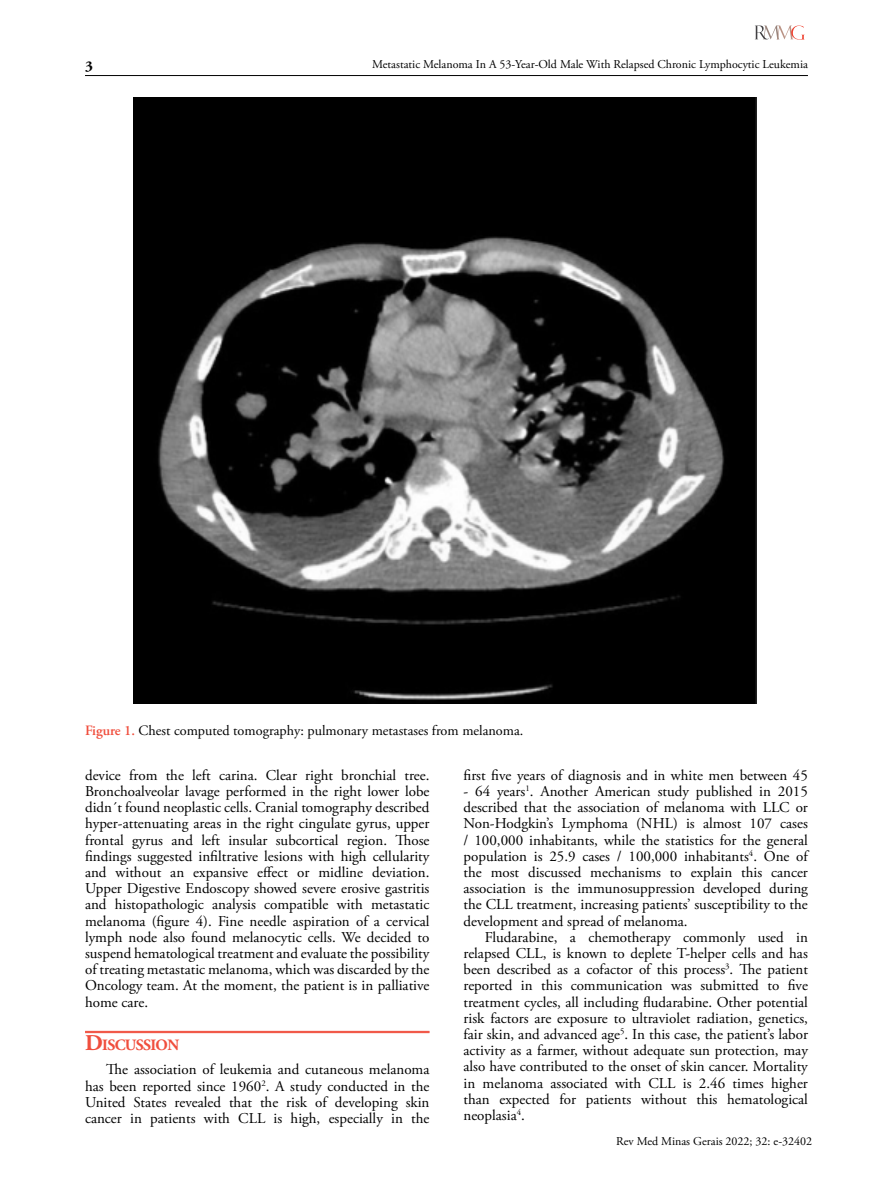
<style>
.page{position:relative;width:893px;height:1191px;background:#fff}
.page>*{position:absolute;margin:0;border:0;box-sizing:border-box;transform-origin:0 0}
.t1{font:700 15.75px "Adobe Garamond Pro";letter-spacing:-.045em;color:#f04e3d}
.t2{font:15px/16.2px "Adobe Garamond Pro";color:#000;text-align:justify}
.t3{font:700 15px "Adobe Garamond Pro";color:#000}
.t4{font:14.25px "Adobe Garamond Pro";color:#000}
.t5{font:12px "Adobe Garamond Pro";color:#000}
.s1{font-weight:600;color:#f04e3d}
.s2{font-size:22.5px}
</style>
<div class="page">
<hr style="left:85px;top:75px;width:723px;height:1px;background:#000">
<svg style="left:755px;top:26px;width:50px;height:14px"></svg>
<hr style="left:85px;top:1031px;width:344px;height:1px;background:#f04e3d">
<hr style="left:85px;top:1032px;width:344px;height:1px;background:#f04e3d">
<img style="left:134px;top:98px;width:623px;height:605px">
<p class="t3" style="left:85px;top:57px;width:9px">3</p>
<p class="t5" style="left:372px;top:57px;width:437px">Metastatic Melanoma In A 53-Year-Old Male With Relapsed Chronic Lymphocytic Leukemia</p>
<p class="t4" style="left:85px;top:722px;width:440px"><span class="s1">Figure 1.</span> Chest computed tomography: pulmonary metastases from melanoma.</p>
<p class="t2" style="left:85px;top:767px;width:346px">device from the left carina. Clear right bronchial tree.<br>Bronchoalveolar lavage performed in the right lower lobe didn´t found neoplastic cells. Cranial tomography described hyper-attenuating areas in the right cingulate gyrus, upper frontal gyrus and left insular subcortical region. Those findings suggested infiltrative lesions with high cellularity and without an expansive effect or midline deviation.<br>Upper Digestive Endoscopy showed severe erosive gastritis and histopathologic analysis compatible with metastatic melanoma (figure 4). Fine needle aspiration of a cervical lymph node also found melanocytic cells. We decided to suspend hematological treatment and evaluate the possibility of treating metastatic melanoma, which was discarded by the Oncology team. At the moment, the patient is in palliative home care.</p>
<p class="t1" style="left:85px;top:1035px;width:96px"><span class="s2">D</span>ISCUSSION</p>
<p class="t2" style="left:85px;top:1062px;width:346px;text-indent:21px">The association of leukemia and cutaneous melanoma has been reported since 1960<sup>2</sup>. A study conducted in the United States revealed that the risk of developing skin cancer in patients with CLL is high, especially in the</p>
<p class="t2" style="left:463px;top:767px;width:346px">first five years of diagnosis and in white men between 45</p>
<p class="t2" style="left:463px;top:783px;width:346px">- 64 years<sup>1</sup>. Another American study published in 2015 described that the association of melanoma with LLC or Non-Hodgkin’s Lymphoma (NHL) is almost 107 cases / 100,000 inhabitants, while the statistics for the general population is 25.9 cases / 100,000 inhabitants<sup>4</sup>. One of the most discussed mechanisms to explain this cancer association is the immunosuppression developed during the CLL treatment, increasing patients’ susceptibility to the development and spread of melanoma.</p>
<p class="t2" style="left:463px;top:929px;width:346px;text-indent:21px">Fludarabine, a chemotherapy commonly used in relapsed CLL, is known to deplete T-helper cells and has been described as a cofactor of this process<sup>3</sup>. The patient reported in this communication was submitted to five treatment cycles, all including fludarabine. Other potential risk factors are exposure to ultraviolet radiation, genetics, fair skin, and advanced age<sup>5</sup>. In this case, the patient’s labor activity as a farmer, without adequate sun protection, may also have contributed to the onset of skin cancer. Mortality in melanoma associated with CLL is 2.46 times higher than expected for patients without this hematological neoplasia<sup>4</sup>.</p>
<p class="t5" style="left:616px;top:1133px;width:197px">Rev Med Minas Gerais 2022; 32: e-32402</p>
</div>
